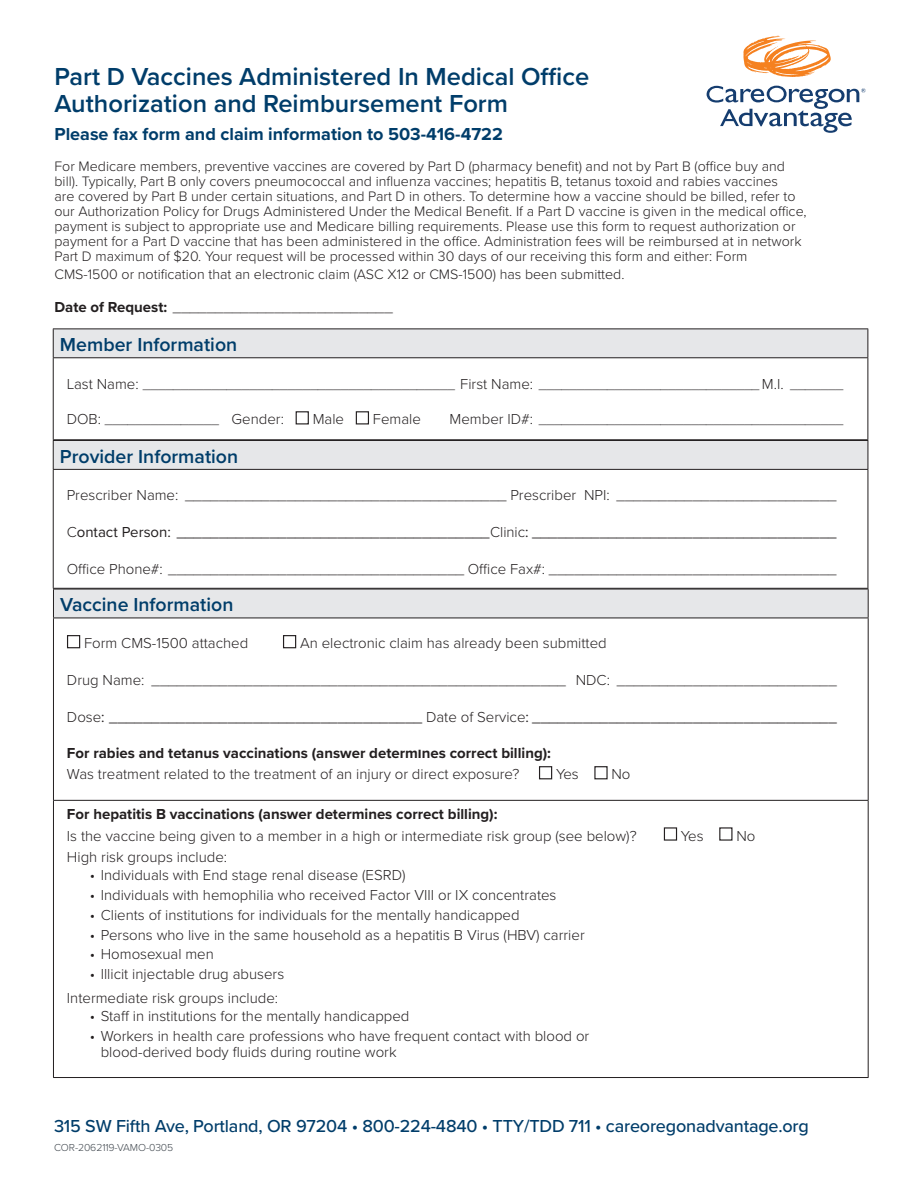
<style>
.page{position:relative;width:918px;height:1188px;background:#fff}
.page>*{position:absolute;margin:0;border:0;box-sizing:border-box;transform-origin:0 0}
.Heading_1{font:600 25.5px/27px "Proxima Nova";color:#003d6a}
.Form_Field_Subheads{font:600 19.5px "Proxima Nova";color:#003d6a}
.t1{font:500 18px "Proxima Nova";letter-spacing:-.01em;color:#003d6a}
.Heading_1-2{font:700 18px "Proxima Nova";color:#003d6a}
.Body_small{font:300 15px/16.5px "Proxima Nova";color:#231f20}
.Body_small-2{font:15px "Proxima Nova";color:#231f20}
.Body_bold{font:700 15px "Proxima Nova";color:#231f20}
.Body{font:300 14.25px/15px "Proxima Nova";color:#231f20}
.Body_small-3{font:300 13.5px "Proxima Nova";color:#231f20}
.Body-2{font:300 10.5px "Proxima Nova";letter-spacing:-.01em;color:#3f464d}
.s1{font-weight:700}
.s2{font-size:15px}
.s3{font-weight:300}
</style>
<div class="page">
<svg style="left:743px;top:36px;width:88px;height:41px"></svg>
<svg style="left:707px;top:86px;width:159px;height:47px"></svg>
<div style="left:53px;top:329px;width:815px;height:29px;background:#e6e7e9"></div>
<hr style="left:53px;top:328px;width:815px;height:1px;background:#231f20">
<svg style="left:53px;top:329px;width:1px;height:28px"></svg>
<svg style="left:868px;top:329px;width:1px;height:28px"></svg>
<hr style="left:53px;top:357px;width:815px;height:1px;background:#231f20">
<hr style="left:53px;top:358px;width:1px;height:81px;background:#231f20">
<hr style="left:868px;top:358px;width:1px;height:81px;background:#231f20">
<hr style="left:53px;top:439px;width:815px;height:1px;background:#231f20">
<div style="left:296px;top:411px;width:13px;height:13px;border:1px solid #231f20"></div>
<div style="left:356px;top:411px;width:13px;height:13px;border:1px solid #231f20"></div>
<div style="left:53px;top:440px;width:815px;height:29px;background:#e6e7e9"></div>
<hr style="left:53px;top:440px;width:815px;height:1px;background:#231f20">
<svg style="left:53px;top:441px;width:1px;height:28px"></svg>
<svg style="left:868px;top:441px;width:1px;height:28px"></svg>
<hr style="left:53px;top:469px;width:815px;height:1px;background:#231f20">
<hr style="left:53px;top:470px;width:1px;height:118px;background:#231f20">
<hr style="left:868px;top:470px;width:1px;height:118px;background:#231f20">
<hr style="left:53px;top:588px;width:815px;height:1px;background:#231f20">
<div style="left:53px;top:589px;width:815px;height:29px;background:#e6e7e9"></div>
<hr style="left:53px;top:589px;width:816px;height:1px;background:#231f20">
<svg style="left:53px;top:589px;width:1px;height:29px"></svg>
<svg style="left:868px;top:589px;width:1px;height:29px"></svg>
<hr style="left:53px;top:618px;width:816px;height:1px;background:#231f20">
<hr style="left:53px;top:618px;width:1px;height:182px;background:#231f20">
<hr style="left:868px;top:618px;width:1px;height:182px;background:#231f20">
<hr style="left:53px;top:800px;width:816px;height:1px;background:#231f20">
<hr style="left:53px;top:801px;width:1px;height:276px;background:#231f20">
<hr style="left:868px;top:801px;width:1px;height:276px;background:#231f20">
<hr style="left:53px;top:1077px;width:816px;height:1px;background:#231f20">
<div style="left:67px;top:635px;width:13px;height:13px;border:1px solid #231f20"></div>
<div style="left:283px;top:635px;width:13px;height:13px;border:1px solid #231f20"></div>
<div style="left:539px;top:766px;width:13px;height:13px;border:1px solid #231f20"></div>
<div style="left:594px;top:766px;width:14px;height:13px;border:1px solid #231f20"></div>
<div style="left:664px;top:827px;width:13px;height:14px;border:1px solid #231f20"></div>
<div style="left:719px;top:827px;width:14px;height:14px;border:1px solid #231f20"></div>
<p class="Heading_1" style="left:54px;top:62px;width:536px">Part D Vaccines Administered In Medical Office<br>Authorization and Reimbursement Form</p>
<p class="Heading_1-2" style="left:54px;top:121px;width:450px">Please fax form and claim information to 503-416-4722</p>
<p class="Body" style="left:54px;top:158px;width:754px">For Medicare members, preventive vaccines are covered by Part D (pharmacy benefit) and not by Part B (office buy and bill). Typically, Part B only covers pneumococcal and influenza vaccines; hepatitis B, tetanus toxoid and rabies vaccines<br>are covered by Part B under certain situations, and Part D in others. To determine how a vaccine should be billed, refer to our Authorization Policy for Drugs Administered Under the Medical Benefit. If a Part D vaccine is given in the medical office, payment is subject to appropriate use and Medicare billing requirements. Please use this form to request authorization or payment for a Part D vaccine that has been administered in the office. Administration fees will be reimbursed at in network Part D maximum of $20. Your request will be processed within 30 days of our receiving this form and either: Form</p>
<p class="Body" style="left:54px;top:266px;width:572px">CMS-1500 or notification that an electronic claim (ASC X12 or CMS-1500) has been submitted.</p>
<p class="Body_small" style="left:54px;top:298px;width:340px"><span class="s1">Date of Request:</span> __________________________</p>
<p class="Form_Field_Subheads" style="left:60px;top:330px;width:179px">Member Information</p>
<p class="Body_small-3" style="left:67px;top:374px;width:778px"><span class="s2">Last Name:</span> _________________________________________ <span class="s2">First Name:</span> _____________________________ <span class="s2">M.I.</span> _______</p>
<p class="Body_small-3" style="left:67px;top:410px;width:219px"><span class="s2">DOB:</span> _______________ <span class="s2">Gender:</span></p>
<p class="Body_small" style="left:313px;top:410px;width:33px">Male</p>
<p class="Body_small" style="left:373px;top:410px;width:49px">Female</p>
<p class="Body_small-3" style="left:450px;top:410px;width:395px"><span class="s2">Member ID#:</span> ________________________________________</p>
<p class="Form_Field_Subheads" style="left:60px;top:442px;width:180px">Provider Information</p>
<p class="Body_small" style="left:67px;top:486px;width:771px">Prescriber Name: ______________________________________ Prescriber NPI: __________________________</p>
<p class="Body_small-2" style="left:67px;top:521px;width:771px"><span class="s3">C</span>ontact Person: _____________________________________<span class="s3">Clinic</span>: ____________________________________</p>
<p class="Body_small" style="left:67px;top:560px;width:771px">Office Phone#: ___________________________________ Office Fax#: __________________________________</p>
<p class="Form_Field_Subheads" style="left:60px;top:590px;width:175px">Vaccine Information</p>
<p class="Body_small" style="left:84px;top:634px;width:166px">Form CMS-1500 attached</p>
<p class="Body_small" style="left:300px;top:634px;width:308px">An electronic claim has already been submitted</p>
<p class="Body_small" style="left:67px;top:671px;width:771px">Drug Name: _________________________________________________ NDC: __________________________</p>
<p class="Body_small-2" style="left:67px;top:706px;width:771px"><span class="s3">Dose</span>: _____________________________________ <span class="s3">Date of Service</span>: ____________________________________</p>
<p class="Body_bold" style="left:67px;top:742px;width:486px">For rabies and tetanus vaccinations (answer determInes correct billing):</p>
<p class="Body_small" style="left:67px;top:765px;width:454px">Was treatment related to the treatment of an injury or direct exposure?</p>
<p class="Body_small" style="left:556px;top:765px;width:24px">Yes</p>
<p class="Body_small" style="left:612px;top:765px;width:21px">No</p>
<p class="Body_bold" style="left:67px;top:803px;width:432px">For hepatitis B vaccinations (answer determines correct billing):</p>
<p class="Body_small" style="left:67px;top:827px;width:571px">Is the vaccine being given to a member in a high or intermediate risk group (see below)?</p>
<p class="Body_small" style="left:681px;top:827px;width:24px">Yes</p>
<p class="Body_small" style="left:736px;top:827px;width:21px">No</p>
<p class="Body_small" style="left:67px;top:848px;width:162px">High risk groups include:</p>
<p class="Body_small" style="left:90px;top:866px;width:317px">• Individuals with End stage renal disease (ESRD)</p>
<p class="Body_small" style="left:90px;top:886px;width:468px">• Individuals with hemophilia who received Factor VIII or IX concentrates</p>
<p class="Body_small" style="left:90px;top:906px;width:431px">• Clients of institutions for individuals for the mentally handicapped</p>
<p class="Body_small" style="left:90px;top:925px;width:496px">• Persons who live in the same household as a hepatitis B Virus (HBV) carrier</p>
<p class="Body_small" style="left:90px;top:945px;width:125px">• Homosexual men</p>
<p class="Body_small" style="left:90px;top:965px;width:196px">• Illicit injectable drug abusers</p>
<p class="Body_small" style="left:67px;top:989px;width:213px">Intermediate risk groups include:</p>
<p class="Body_small" style="left:90px;top:1007px;width:321px">• Staff in institutions for the mentally handicapped</p>
<p class="Body_small" style="left:101px;top:1027px;width:490px;text-indent:-11px">• Workers in health care professions who have frequent contact with blood or blood-derived body fluids during routine work</p>
<p class="t1" style="left:54px;top:1113px;width:756px">315 SW Fifth Ave, Portland, OR 97204 • 800-224-4840 • TTY/TDD 711 • careoregonadvantage.org</p>
<p class="Body-2" style="left:54px;top:1140px;width:121px">COR-2062119-VAMO-0305</p>
</div>
